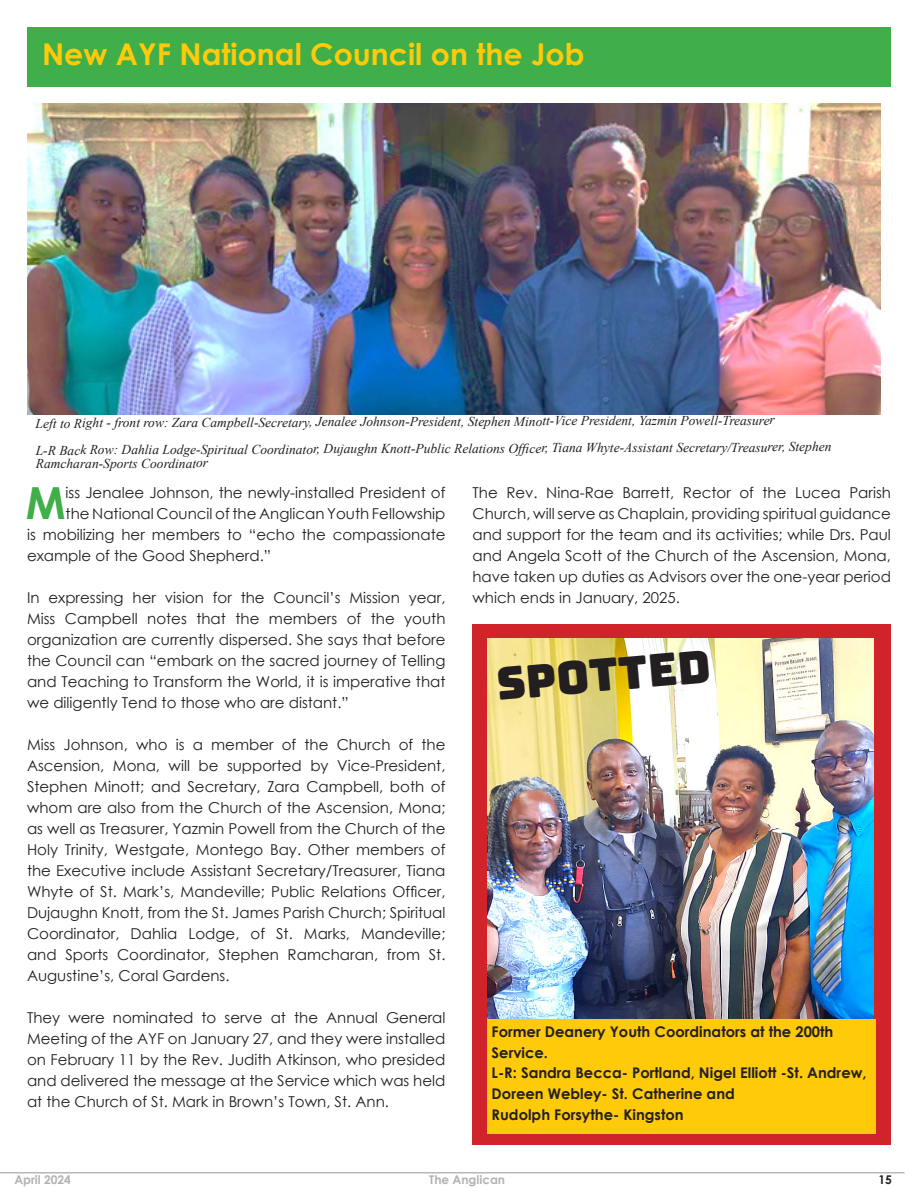
<style>
.page{position:relative;width:918px;height:1188px;background:#fff}
.page>*{position:absolute;margin:0;border:0;box-sizing:border-box;transform-origin:0 0}
.t1{font:45px "Bungee";color:#231f20}
.t2{font:700 44.25px "Century Gothic";color:#40ae49}
.t3{font:700 30px "Century Gothic";color:#feca0a}
.t4{font:15px/21px "Century Gothic";color:#231f20;text-align:justify}
.t5{font:700 14.7px/20.5px "Century Gothic";color:#231f20}
.t6{font:italic 13.5px/14.9px "Times New Roman";letter-spacing:-.005em;color:#231f20}
.t7{font:700 12px "Century Gothic";color:#b2b3b7}
.t8{font:700 12px "Century Gothic";color:#231f20}
</style>
<div class="page">
<hr style="left:0;top:1172px;width:904px;height:1px;background:#939598">
<div style="left:27px;top:27px;width:864px;height:59px;background:#40ae49"></div>
<img style="left:27px;top:104px;width:853px;height:311px">
<div style="left:472px;top:624px;width:419px;height:521px;background:#d1232a"></div>
<img style="left:488px;top:639px;width:386px;height:380px">
<div style="left:488px;top:1019px;width:388px;height:115px;background:#feca0a"></div>
<p class="t3" style="left:42px;top:31px;width:544px">New AYF National Council on the Job</p>
<p class="t6" style="left:36px;top:414px;width:741px">Left to Right - front row: Zara Campbell-Secretary, Jenalee Johnson-President, Stephen Minott-Vice President, Yazmin Powell-Treasurer</p>
<p class="t6" style="left:36px;top:441px;width:797px">L-R Back Row: Dahlia Lodge-Spiritual Coordinator, Dujaughn Knott-Public Relations Officer, Tiana Whyte-Assistant Secretary/Treasurer, Stephen<br>Ramcharan-Sports Coordinator</p>
<p class="t2" style="left:26px;top:469px;width:41px">M</p>
<p class="t4" style="left:66px;top:482px;width:381px">iss Jenalee Johnson, the newly-installed President of</p>
<p class="t4" style="left:66px;top:503px;width:381px">the National Council of the Anglican Youth Fellowship</p>
<p class="t4" style="left:27px;top:524px;width:420px">is mobilizing her members to “echo the compassionate</p>
<p class="t4" style="left:27px;top:545px;width:246px">example of the Good Shepherd.”</p>
<p class="t4" style="left:27px;top:587px;width:420px">In expressing her vision for the Council’s Mission year, Miss Campbell notes that the members of the youth organization are currently dispersed. She says that before the Council can “embark on the sacred journey of Telling and Teaching to Transform the World, it is imperative that we diligently Tend to those who are distant.”</p>
<p class="t4" style="left:27px;top:734px;width:420px">Miss Johnson, who is a member of the Church of the Ascension, Mona, will be supported by Vice-President, Stephen Minott; and Secretary, Zara Campbell, both of whom are also from the Church of the Ascension, Mona; as well as Treasurer, Yazmin Powell from the Church of the Holy Trinity, Westgate, Montego Bay. Other members of the Executive include Assistant Secretary/Treasurer, Tiana Whyte of St. Mark’s, Mandeville; Public Relations Officer, Dujaughn Knott, from the St. James Parish Church; Spiritual Coordinator, Dahlia Lodge, of St. Marks, Mandeville; and Sports Coordinator, Stephen Ramcharan, from St.<br>Augustine’s, Coral Gardens.</p>
<p class="t4" style="left:27px;top:1007px;width:420px">They were nominated to serve at the Annual General Meeting of the AYF on January 27, and they were installed on February 11 by the Rev. Judith Atkinson, who presided and delivered the message at the Service which was held at the Church of St. Mark in Brown’s Town, St. Ann.</p>
<p class="t4" style="left:472px;top:482px;width:420px">The Rev. Nina-Rae Barrett, Rector of the Lucea Parish Church, will serve as Chaplain, providing spiritual guidance and support for the team and its activities; while Drs. Paul and Angela Scott of the Church of the Ascension, Mona, have taken up duties as Advisors over the one-year period which ends in January, 2025.</p>
<p class="t1" style="left:494px;top:659px;width:216px;rotate:-5deg">SPOTTED</p>
<p class="t5" style="left:492px;top:1021px;width:377px">Former Deanery Youth Coordinators at the 200th Service.<br>L-R: Sandra Becca- Portland, Nigel Elliott -St. Andrew, Doreen Webley- St. Catherine and<br>Rudolph Forsythe- Kingston</p>
<p class="t7" style="left:14px;top:1171px;width:58px">April 2024</p>
<p class="t7" style="left:429px;top:1171px;width:77px">The Anglican</p>
<p class="t8" style="left:878px;top:1171px;width:15px">15</p>
</div>
